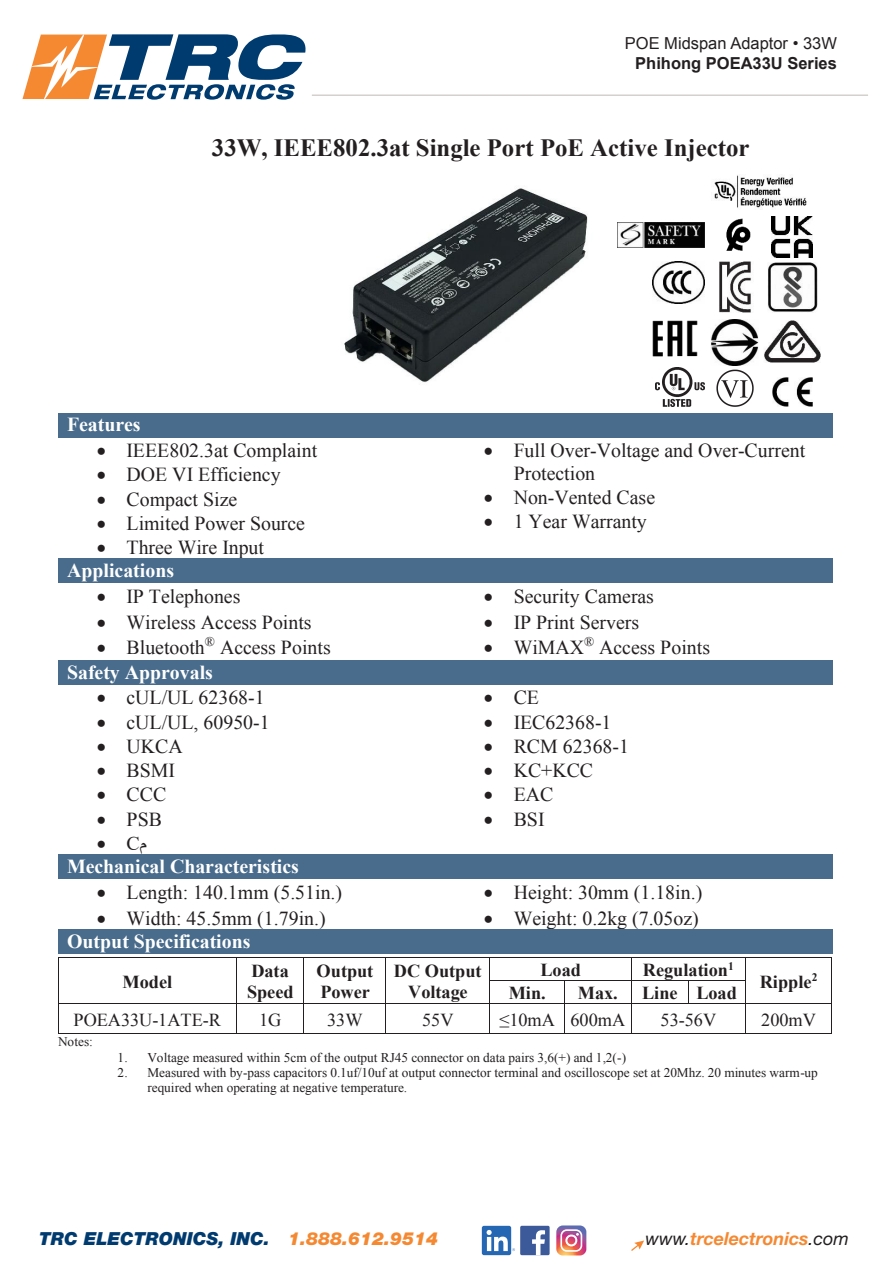
<style>
.page{position:relative;width:891px;height:1269px;background:#fff}
.page>*{position:absolute;margin:0;border:0;box-sizing:border-box;transform-origin:0 0}
.t1{font:700 24.75px "Times New Roman";color:#231f20}
.t2{font:19.8px/22.8px "Times New Roman";color:#231f20}
.t3{font:700 19.8px "Times New Roman";color:#fff}
.t4{font:19.8px "Symbol";color:#231f20}
.t5{font:700 18.3px/21px "Times New Roman";color:#231f20}
.t6{font:18.3px "Times New Roman";color:#231f20}
.t7{font:italic 900 18px "Helvetica Neue LT Std";color:#003b70}
.t8{font:italic 700 18px "Helvetica Neue LT Std";color:#f58932}
.t9{font:16.5px/19.8px "Arial";color:#231f20;text-align:right}
.t10{font:13.35px/15.3px "Times New Roman";letter-spacing:-.005em;color:#231f20}
.s1{font-weight:700}
.s2{color:#f58932}
.s3{font-weight:400;color:#231f20}
</style>
<div class="page">
<hr style="left:312px;top:94px;width:556px;height:2px;background:#d3d0ce">
<svg style="left:631px;top:1240px;width:13px;height:11px"></svg>
<div style="left:520px;top:1226px;width:30px;height:29px;background:#3c5a99;border-radius:2px"></div>
<svg style="left:532px;top:1230px;width:13px;height:25px"></svg>
<div style="left:482px;top:1226px;width:29px;height:29px;background:#2567b3;border-radius:2px"></div>
<svg style="left:487px;top:1230px;width:28px;height:21px"></svg>
<svg style="left:556px;top:1225px;width:30px;height:30px"></svg>
<svg style="left:22px;top:34px;width:284px;height:66px"></svg>
<div style="left:58px;top:413px;width:774px;height:24px;background:#496c8c"></div>
<div style="left:58px;top:559px;width:774px;height:24px;background:#496c8c"></div>
<div style="left:58px;top:660px;width:774px;height:25px;background:#496c8c"></div>
<div style="left:58px;top:854px;width:774px;height:25px;background:#496c8c"></div>
<div style="left:58px;top:930px;width:774px;height:24px;background:#496c8c"></div>
<hr style="left:59px;top:957px;width:177px;height:1px;background:#231f20">
<hr style="left:237px;top:957px;width:66px;height:1px;background:#231f20">
<hr style="left:304px;top:957px;width:81px;height:1px;background:#231f20">
<hr style="left:386px;top:957px;width:103px;height:1px;background:#231f20">
<hr style="left:490px;top:957px;width:141px;height:1px;background:#231f20">
<hr style="left:632px;top:957px;width:113px;height:1px;background:#231f20">
<hr style="left:746px;top:957px;width:86px;height:1px;background:#231f20">
<hr style="left:490px;top:980px;width:74px;height:1px;background:#231f20">
<hr style="left:565px;top:980px;width:66px;height:1px;background:#231f20">
<hr style="left:632px;top:980px;width:56px;height:1px;background:#231f20">
<hr style="left:689px;top:980px;width:56px;height:1px;background:#231f20">
<hr style="left:59px;top:1003px;width:177px;height:1px;background:#231f20">
<hr style="left:237px;top:1003px;width:66px;height:1px;background:#231f20">
<hr style="left:304px;top:1003px;width:81px;height:1px;background:#231f20">
<hr style="left:386px;top:1003px;width:103px;height:1px;background:#231f20">
<hr style="left:490px;top:1003px;width:74px;height:1px;background:#231f20">
<hr style="left:565px;top:1003px;width:66px;height:1px;background:#231f20">
<hr style="left:632px;top:1003px;width:56px;height:1px;background:#231f20">
<svg style="left:688px;top:980px;width:1px;height:24px"></svg>
<hr style="left:689px;top:1003px;width:56px;height:1px;background:#231f20">
<hr style="left:746px;top:1003px;width:86px;height:1px;background:#231f20">
<svg style="left:58px;top:957px;width:1px;height:77px"></svg>
<hr style="left:59px;top:1033px;width:177px;height:1px;background:#231f20">
<svg style="left:236px;top:957px;width:1px;height:77px"></svg>
<hr style="left:237px;top:1033px;width:66px;height:1px;background:#231f20">
<svg style="left:303px;top:957px;width:1px;height:77px"></svg>
<hr style="left:304px;top:1033px;width:81px;height:1px;background:#231f20">
<svg style="left:385px;top:957px;width:1px;height:77px"></svg>
<hr style="left:386px;top:1033px;width:103px;height:1px;background:#231f20">
<svg style="left:489px;top:957px;width:1px;height:77px"></svg>
<hr style="left:490px;top:1033px;width:74px;height:1px;background:#231f20">
<svg style="left:564px;top:980px;width:1px;height:54px"></svg>
<hr style="left:565px;top:1033px;width:66px;height:1px;background:#231f20">
<svg style="left:631px;top:957px;width:1px;height:77px"></svg>
<hr style="left:632px;top:1033px;width:113px;height:1px;background:#231f20">
<svg style="left:745px;top:957px;width:1px;height:77px"></svg>
<hr style="left:746px;top:1033px;width:86px;height:1px;background:#231f20">
<img style="left:772px;top:377px;width:41px;height:29px">
<svg style="left:716px;top:370px;width:38px;height:37px"></svg>
<img style="left:344px;top:188px;width:244px;height:195px">
<img style="left:656px;top:368px;width:48px;height:39px">
<img style="left:652px;top:320px;width:46px;height:37px">
<img style="left:764px;top:320px;width:57px;height:42px">
<img style="left:652px;top:262px;width:52px;height:41px">
<img style="left:768px;top:263px;width:50px;height:49px">
<img style="left:719px;top:262px;width:32px;height:51px">
<img style="left:618px;top:223px;width:87px;height:25px">
<img style="left:711px;top:320px;width:48px;height:46px">
<img style="left:771px;top:216px;width:42px;height:42px">
<img style="left:726px;top:218px;width:25px;height:33px">
<img style="left:714px;top:175px;width:93px;height:33px">
<p class="t9" style="left:625px;top:34px;width:214px">POE Midspan Adaptor • 33W<br><span class="s1">Phihong POEA33U Series</span></p>
<p class="t1" style="left:212px;top:131px;width:539px">33W, IEEE802.3at Single Port PoE Active Injector</p>
<p class="t3" style="left:67px;top:411px;width:75px">Features</p>
<p class="t2" style="left:97px;top:439px;width:222px">• IEEE802.3at Complaint</p>
<p class="t2" style="left:97px;top:463px;width:185px">• DOE VI Efficiency</p>
<p class="t2" style="left:97px;top:487px;width:142px">• Compact Size</p>
<p class="t2" style="left:97px;top:512px;width:210px">• Limited Power Source</p>
<p class="t2" style="left:97px;top:536px;width:169px">• Three Wire Input</p>
<p class="t2" style="left:514px;top:439px;width:293px;text-indent:-30px">• Full Over-Voltage and Over-Current<br>Protection</p>
<p class="t2" style="left:484px;top:486px;width:173px">• Non-Vented Case</p>
<p class="t2" style="left:484px;top:510px;width:164px">• 1 Year Warranty</p>
<p class="t3" style="left:67px;top:557px;width:109px">Applications</p>
<p class="t2" style="left:97px;top:585px;width:145px">• IP Telephones</p>
<p class="t2" style="left:484px;top:585px;width:172px">• Security Cameras</p>
<p class="t2" style="left:97px;top:611px;width:216px">• Wireless Access Points</p>
<p class="t2" style="left:484px;top:611px;width:157px">• IP Print Servers</p>
<p class="t2" style="left:97px;top:635px;width:235px">• Bluetooth<sup>®</sup> Access Points</p>
<p class="t2" style="left:484px;top:635px;width:228px">• WiMAX<sup>®</sup> Access Points</p>
<p class="t3" style="left:67px;top:658px;width:147px">Safety Approvals</p>
<p class="t2" style="left:97px;top:686px;width:169px">• cUL/UL 62368-1</p>
<p class="t2" style="left:97px;top:710px;width:174px">• cUL/UL, 60950-1</p>
<p class="t2" style="left:97px;top:735px;width:87px">• UKCA</p>
<p class="t2" style="left:97px;top:759px;width:80px">• BSMI</p>
<p class="t2" style="left:97px;top:783px;width:71px">• CCC</p>
<p class="t2" style="left:127px;top:807px;width:37px;line-height:24.2px;text-indent:-30px">• PSB<br>Cم</p>
<p class="t2" style="left:484px;top:686px;width:57px">• CE</p>
<p class="t2" style="left:484px;top:710px;width:129px">• IEC62368-1</p>
<p class="t2" style="left:484px;top:735px;width:147px">• RCM 62368-1</p>
<p class="t2" style="left:484px;top:759px;width:111px">• KC+KCC</p>
<p class="t2" style="left:484px;top:783px;width:71px">• EAC</p>
<p class="t2" style="left:484px;top:807px;width:62px">• BSI</p>
<p class="t4" style="left:97px;top:830px;width:11px">•</p>
<p class="t3" style="left:67px;top:852px;width:233px">Mechanical Characteristics</p>
<p class="t2" style="left:97px;top:880px;width:247px">• Length: 140.1mm (5.51in.)</p>
<p class="t2" style="left:484px;top:880px;width:220px">• Height: 30mm (1.18in.)</p>
<p class="t2" style="left:97px;top:907px;width:230px">• Width: 45.5mm (1.79in.)</p>
<p class="t2" style="left:484px;top:907px;width:216px">• Weight: 0.2kg (7.05oz)</p>
<p class="t3" style="left:67px;top:928px;width:185px">Output Specifications</p>
<p class="t5" style="left:123px;top:971px;width:51px">Model</p>
<p class="t5" style="left:247px;top:960px;width:48px">Data<br>Speed</p>
<p class="t5" style="left:317px;top:960px;width:58px">Output<br>Power</p>
<p class="t5" style="left:394px;top:960px;width:89px;text-align:center">DC Output<br>Voltage</p>
<p class="t5" style="left:540px;top:959px;width:42px">Load</p>
<p class="t5" style="left:643px;top:959px;width:92px">Regulation<sup>1</sup></p>
<p class="t5" style="left:509px;top:982px;width:39px">Min.</p>
<p class="t5" style="left:578px;top:982px;width:42px">Max.</p>
<p class="t5" style="left:642px;top:982px;width:96px">Line Load</p>
<p class="t5" style="left:760px;top:971px;width:59px">Ripple<sup>2</sup></p>
<p class="t6" style="left:74px;top:1007px;width:149px">POEA33U-1ATE-R</p>
<p class="t6" style="left:259px;top:1007px;width:24px">1G</p>
<p class="t6" style="left:327px;top:1007px;width:37px">33W</p>
<p class="t6" style="left:422px;top:1007px;width:33px">55V</p>
<p class="t6" style="left:499px;top:1007px;width:127px">≤10mA 600mA</p>
<p class="t6" style="left:661px;top:1007px;width:57px">53-56V</p>
<p class="t6" style="left:761px;top:1007px;width:56px">200mV</p>
<p class="t10" style="left:58px;top:1034px;width:36px">Notes:</p>
<p class="t10" style="left:118px;top:1049px;width:510px">1. Voltage measured within 5cm of the output RJ45 connector on data pairs 3,6(+) and 1,2(-)</p>
<p class="t10" style="left:147px;top:1064px;width:672px;text-indent:-30px">2. Measured with by-pass capacitors 0.1uf/10uf at output connector terminal and oscilloscope set at 20Mhz. 20 minutes warm-up required when operating at negative temperature.</p>
<p class="t7" style="left:39px;top:1227px;width:401px">TRC ELECTRONICS, INC. <span class="s2">1.888.612.9514</span></p>
<p class="t8" style="left:645px;top:1227px;width:205px"><span class="s3">www.</span>trcelectronics<span class="s3">.com</span></p>
</div>
